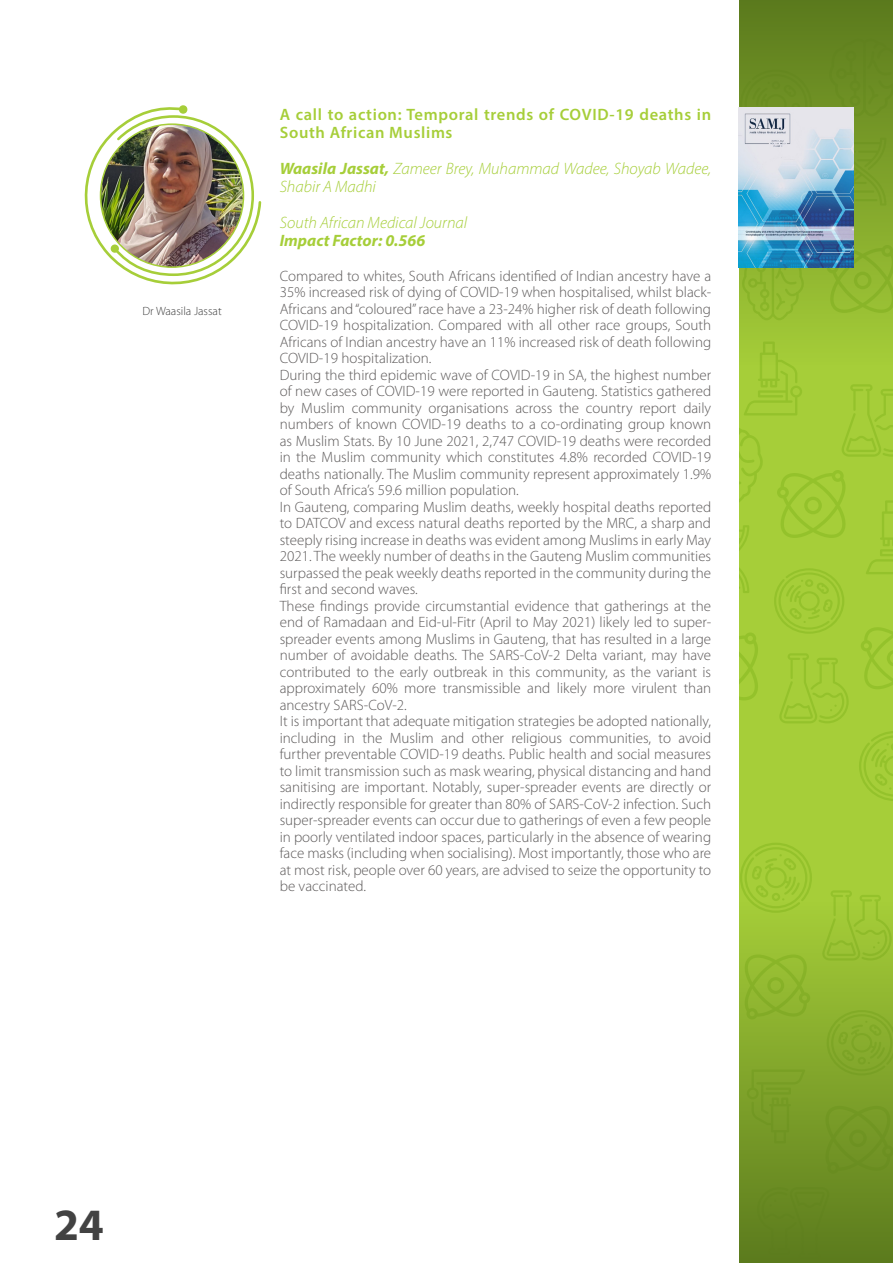
<style>
.page{position:relative;width:893px;height:1263px;background:#fff}
.page>*{position:absolute;margin:0;border:0;box-sizing:border-box;transform-origin:0 0}
.t1{font:700 45px "Myriad Pro";color:#424242}
.t2{font:italic 300 16.5px/18px "Myriad Pro";color:#a6ce39}
.t3{font:600 16.5px/18px "Myriad Pro";letter-spacing:.04em;color:#a6ce39}
.t4{font:italic 700 16.5px "Myriad Pro";color:#a6ce39}
.t5{font:300 15px/16.5px "Myriad Pro";color:#5d5a5a}
.t6{font:300 12px "Myriad Pro";color:#424242}
.s1{font-weight:700}
</style>
<div class="page">
<div style="left:740px;top:0;width:153px;height:1263px;background:#a6ce39"></div>
<svg style="left:744px;top:364px;width:58px;height:51px"></svg>
<svg style="left:740px;top:843px;width:72px;height:59px"></svg>
<svg style="left:831px;top:890px;width:50px;height:12px"></svg>
<svg style="left:859px;top:731px;width:34px;height:70px"></svg>
<svg style="left:774px;top:568px;width:70px;height:66px"></svg>
<svg style="left:740px;top:429px;width:23px;height:72px"></svg>
<svg style="left:777px;top:470px;width:68px;height:68px"></svg>
<svg style="left:740px;top:633px;width:18px;height:67px"></svg>
<svg style="left:861px;top:627px;width:32px;height:62px"></svg>
<svg style="left:842px;top:384px;width:51px;height:73px"></svg>
<svg style="left:779px;top:653px;width:70px;height:70px"></svg>
<svg style="left:866px;top:500px;width:27px;height:74px"></svg>
<svg style="left:740px;top:525px;width:9px;height:68px"></svg>
<div style="left:740px;top:0;width:153px;height:364px;background:linear-gradient(to bottom,#5a791c,#a2cb36)"></div>
<div style="left:740px;top:902px;width:153px;height:361px;background:linear-gradient(to bottom,#a2cb36,#5b7b1d)"></div>
<img style="left:739px;top:107px;width:115px;height:161px">
<svg style="left:84px;top:105px;width:178px;height:180px"></svg>
<img style="left:100px;top:124px;width:143px;height:143px;border-radius:71px">
<p class="t6" style="left:143px;top:304px;width:81px">Dr Waasila Jassat</p>
<p class="t3" style="left:280px;top:105px;width:433px">A call to action: Temporal trends of COVID-19 deaths in<br>South African Muslims</p>
<p class="t2" style="left:280px;top:160px;width:433px"><span class="s1">Waasila Jassat,</span> Zameer Brey, Muhammad Wadee, Shoyab Wadee,<br>Shabir A Madhi</p>
<p class="t2" style="left:280px;top:214px;width:189px">South African Medical Journal</p>
<p class="t4" style="left:280px;top:230px;width:147px">Impact Factor: 0.566</p>
<p class="t5" style="left:280px;top:268px;width:433px">Compared to whites, South Africans identified of Indian ancestry have a 35% increased risk of dying of COVID-19 when hospitalised, whilst black-Africans and “coloured” race have a 23-24% higher risk of death following COVID-19 hospitalization. Compared with all other race groups, South Africans of Indian ancestry have an 11% increased risk of death following COVID-19 hospitalization.<br>During the third epidemic wave of COVID-19 in SA, the highest number of new cases of COVID-19 were reported in Gauteng. Statistics gathered by Muslim community organisations across the country report daily numbers of known COVID-19 deaths to a co-ordinating group known as Muslim Stats. By 10 June 2021, 2,747 COVID-19 deaths were recorded in the Muslim community which constitutes 4.8% recorded COVID-19 deaths nationally. The Muslim community represent approximately 1.9% of South Africa’s 59.6 million population.<br>In Gauteng, comparing Muslim deaths, weekly hospital deaths reported to DATCOV and excess natural deaths reported by the MRC, a sharp and steeply rising increase in deaths was evident among Muslims in early May 2021. The weekly number of deaths in the Gauteng Muslim communities surpassed the peak weekly deaths reported in the community during the first and second waves.<br>These findings provide circumstantial evidence that gatherings at the end of Ramadaan and Eid-ul-Fitr (April to May 2021) likely led to super&shy;spreader events among Muslims in Gauteng, that has resulted in a large number of avoidable deaths. The SARS-CoV-2 Delta variant, may have contributed to the early outbreak in this community, as the variant is approximately 60% more transmissible and likely more virulent than ancestry SARS-CoV-2.<br>It is important that adequate mitigation strategies be adopted nationally, including in the Muslim and other religious communities, to avoid further preventable COVID-19 deaths. Public health and social measures to limit transmission such as mask wearing, physical distancing and hand sanitising are important. Notably, super-spreader events are directly or indirectly responsible for greater than 80% of SARS-CoV-2 infection. Such super-spreader events can occur due to gatherings of even a few people in poorly ventilated indoor spaces, particularly in the absence of wearing face masks (including when socialising). Most importantly, those who are at most risk, people over 60 years, are advised to seize the opportunity to be vaccinated.</p>
<h1 class="t1" style="left:54px;top:1195px;width:51px">24</h1>
</div>
